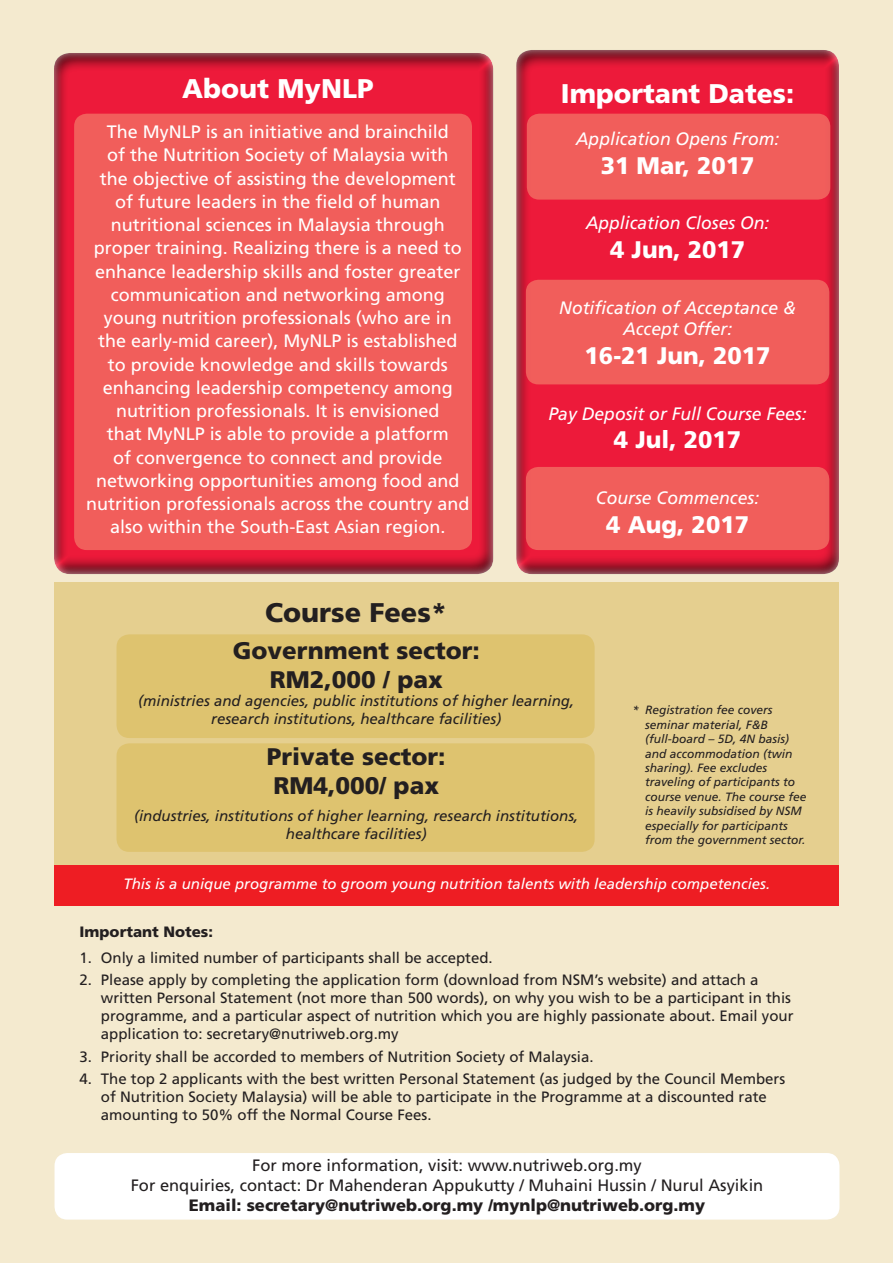
<style>
.page{position:relative;width:893px;height:1263px;background:#f4eacf}
.page>*{position:absolute;margin:0;border:0;box-sizing:border-box;transform-origin:0 0}
.t1{font:900 27px "Frutiger";color:#fff}
.t2{font:900 27px "Frutiger";color:#231f20}
.t3{font:900 24px/28.8px "Frutiger";color:#231f20;text-align:center}
.t4{font:900 24px "Frutiger";color:#fff}
.t5{font:18px/23.2px "Frutiger";color:#fff;text-align:center}
.t6{font:italic 18px/21.6px "Frutiger";color:#fff;text-align:center}
.t7{font:16.5px/19.8px "Frutiger";color:#231f20;text-align:center}
.t8{font:15px/18px "Frutiger";color:#231f20}
.t9{font:italic 15px/18px "Frutiger";color:#231f20;text-align:center}
.t10{font:italic 15px "Frutiger";color:#fff}
.t11{font:900 15px "Frutiger";color:#231f20}
.t12{font:italic 12px/14.4px "Frutiger";color:#231f20}
.s1{font-weight:900}
</style>
<div class="page">
<div style="left:52px;top:53px;width:441px;height:522px;background:#fff;opacity:.75"></div>
<div style="left:514px;top:50px;width:326px;height:525px;background:#fff;opacity:.75"></div>
<div style="left:527px;top:114px;width:303px;height:86px;background:#f15e5b;border-radius:12px"></div>
<div style="left:526px;top:280px;width:303px;height:104px;background:#f15e5b;border-radius:12px"></div>
<div style="left:526px;top:467px;width:303px;height:83px;background:#f15e5b;border-radius:12px"></div>
<div style="left:55px;top:1153px;width:784px;height:66px;background:#fff;border-radius:13px"></div>
<div style="left:74px;top:114px;width:398px;height:436px;background:#f15e5b;border-radius:13px"></div>
<div style="left:55px;top:583px;width:784px;height:287px;background:#e5cf8f"></div>
<div style="left:117px;top:634px;width:478px;height:104px;background:#dec36f;border-radius:13px"></div>
<div style="left:117px;top:743px;width:478px;height:109px;background:#dec36f;border-radius:13px"></div>
<div style="left:55px;top:865px;width:784px;height:41px;background:#ee1d23"></div>
<p class="t1" style="left:182px;top:72px;width:193px">About MyNLP</p>
<p class="t5" style="left:86px;top:120px;width:385px">The MyNLP is an initiative and brainchild<br>of the Nutrition Society of Malaysia with<br>the objective of assisting the development<br>of future leaders in the field of human nutritional sciences in Malaysia through proper training. Realizing there is a need to enhance leadership skills and foster greater communication and networking among young nutrition professionals (who are in<br>the early-mid career), MyNLP is established<br>to provide knowledge and skills towards enhancing leadership competency among nutrition professionals. It is envisioned<br>that MyNLP is able to provide a platform<br>of convergence to connect and provide networking opportunities among food and nutrition professionals across the country and also within the South-East Asian region.</p>
<p class="t1" style="left:561px;top:77px;width:235px">Important Dates:</p>
<p class="t6" style="left:576px;top:128px;width:205px">Application Opens From:</p>
<p class="t4" style="left:601px;top:151px;width:155px">31 Mar, 2017</p>
<p class="t6" style="left:586px;top:212px;width:185px">Application Closes On:</p>
<p class="t4" style="left:610px;top:235px;width:137px">4 Jun, 2017</p>
<p class="t6" style="left:559px;top:296px;width:238px">Notification of Acceptance &amp;<br>Accept Offer:</p>
<p class="t4" style="left:585px;top:341px;width:187px">16-21 Jun, 2017</p>
<p class="t6" style="left:548px;top:402px;width:260px">Pay Deposit or Full Course Fees:</p>
<p class="t4" style="left:614px;top:426px;width:129px">4 Jul, 2017</p>
<p class="t6" style="left:596px;top:487px;width:165px">Course Commences:</p>
<p class="t4" style="left:606px;top:510px;width:144px">4 Aug, 2017</p>
<p class="t2" style="left:265px;top:596px;width:184px">Course Fees*</p>
<p class="t3" style="left:233px;top:636px;width:249px">Government sector:<br>RM2,000 / pax</p>
<p class="t9" style="left:138px;top:692px;width:437px">(ministries and agencies, public institutions of higher learning, research institutions, healthcare facilities)</p>
<p class="t3" style="left:267px;top:742px;width:180px;text-align:left">Private sector:<br>RM4,000/ pax</p>
<p class="t9" style="left:134px;top:806px;width:446px">(industries, institutions of higher learning, research institutions, healthcare facilities)</p>
<p class="t12" style="left:645px;top:703px;width:163px;text-indent:-13px">* Registration fee covers seminar material, F&amp;B (full-board – 5D, 4N basis) and accommodation (twin sharing). Fee excludes traveling of participants to course venue. The course fee is heavily subsidised by NSM especially for participants from the government sector.</p>
<p class="t10" style="left:123px;top:875px;width:648px">This is a unique programme to groom young nutrition talents with leadership competencies.</p>
<p class="t11" style="left:80px;top:922px;width:135px">Important Notes:</p>
<p class="t8" style="left:80px;top:949px;width:415px">1. Only a limited number of participants shall be accepted.</p>
<p class="t8" style="left:101px;top:971px;width:694px;text-indent:-21px">2. Please apply by completing the application form (download from NSM’s website) and attach a written Personal Statement (not more than 500 words), on why you wish to be a participant in this programme, and a particular aspect of nutrition which you are highly passionate about. Email your application to: secretary@nutriweb.org.my</p>
<p class="t8" style="left:80px;top:1047px;width:515px">3. Priority shall be accorded to members of Nutrition Society of Malaysia.</p>
<p class="t8" style="left:101px;top:1069px;width:686px;text-indent:-21px">4. The top 2 applicants with the best written Personal Statement (as judged by the Council Members of Nutrition Society Malaysia) will be able to participate in the Programme at a discounted rate amounting to 50% off the Normal Course Fees.</p>
<p class="t7" style="left:252px;top:1155px;width:391px">For more information, visit: www.nutriweb.org.my</p>
<p class="t7" style="left:131px;top:1175px;width:634px">For enquiries, contact: Dr Mahenderan Appukutty / Muhaini Hussin / Nurul Asyikin<br><span class="s1">Email: secretary@nutriweb.org.my /mynlp@nutriweb.org.my</span></p>
</div>
